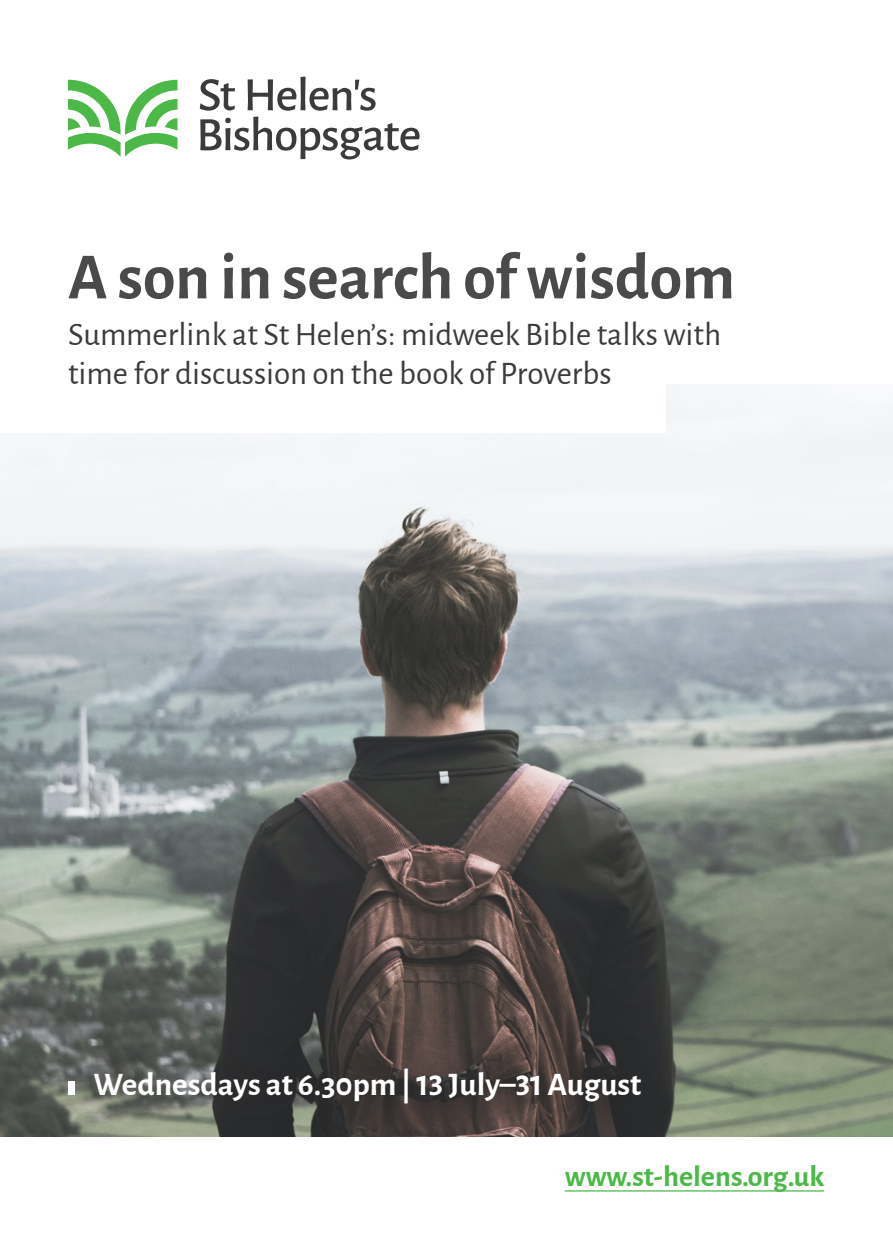
<style>
.page{position:relative;width:893px;height:1259px;background:#fff}
.page>*{position:absolute;margin:0;border:0;box-sizing:border-box;transform-origin:0 0}
.t1{font:700 66px "Alegreya Sans";color:#4a4a4a}
.t2{font:33px/39.6px "Alegreya Sans";color:#3a3b3d}
.Body_-_9_5_11_5{font:700 33px "Alegreya Sans";color:#fff}
.Body_-_9_5_11_5-2{font:700 30px "Alegreya Sans";color:#4cb848}
</style>
<div class="page">
<img style="left:0;top:386px;width:893px;height:750px">
<hr style="left:565px;top:1190px;width:259px;height:1px;background:#4cb848">
<div style="left:23px;top:1027px;width:661px;height:117px;background:#231f20;opacity:.74"></div>
<div style="left:68px;top:1081px;width:7px;height:14px;background:#fff"></div>
<div style="left:0;top:0;width:666px;height:432px;background:#fff"></div>
<svg style="left:68px;top:80px;width:109px;height:77px"></svg>
<svg style="left:200px;top:77px;width:220px;height:82px"></svg>
<p class="t1" style="left:68px;top:228px;width:668px">A son in search of wisdom</p>
<p class="t2" style="left:68px;top:312px;width:655px">Summerlink at St Helen’s: midweek Bible talks with time for discussion on the book of Proverbs</p>
<p class="Body_-_9_5_11_5" style="left:94px;top:1060px;width:549px">Wednesdays at 6.30pm | 13 July–31 August</p>
<p class="Body_-_9_5_11_5-2" style="left:565px;top:1154px;width:261px">www.st-helens.org.uk</p>
</div>
